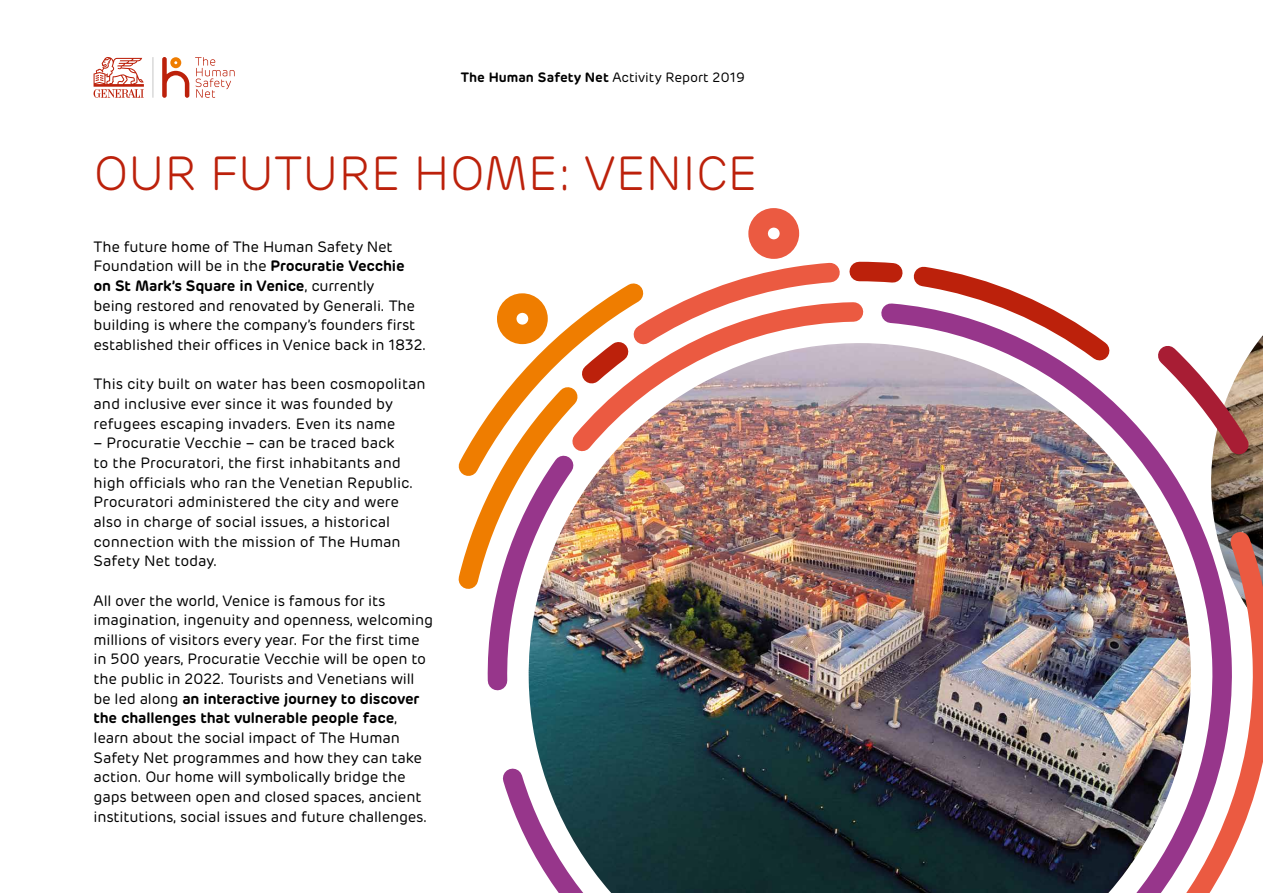
<style>
.page{position:relative;width:1263px;height:893px;background:#fff}
.page>*{position:absolute;margin:0;border:0;box-sizing:border-box;transform-origin:0 0}
.t1{font:300 48px "Rubrik";color:#bc210b}
.t2{font:15px/19.6px "Rubrik";letter-spacing:-.01em;color:#000}
.t3{font:13.5px "Rubrik";color:#000}
.s1{font-weight:600}
</style>
<div class="page">
<hr style="left:153px;top:57px;width:1px;height:41px;background:#c6c6c6">
<svg style="left:162px;top:57px;width:27px;height:41px"></svg>
<svg style="left:195px;top:57px;width:40px;height:41px"></svg>
<svg style="left:94px;top:57px;width:50px;height:41px"></svg>
<img style="left:556px;top:700px;width:707px;height:139px">
<div style="left:748px;top:208px;width:51px;height:51px;border:20px solid #eb5a41;border-radius:50%"></div>
<img style="left:870px;top:415px;width:368px;height:478px">
<svg style="left:502px;top:754px;width:617px;height:139px;background:#36444b"></svg>
<img style="left:458px;top:252px;width:669px;height:448px">
<img style="left:1140px;top:335px;width:123px;height:383px">
<p class="t3" style="left:461px;top:70px;width:286px"><span class="s1">The Human Safety Net</span> Activity Report 2019</p>
<h1 class="t1" style="left:94px;top:145px;width:665px">OUR FUTURE HOME: VENICE</h1>
<p class="t2" style="left:94px;top:237px;width:335px">The future home of The Human Safety Net Foundation will be in the <span class="s1">Procuratie Vecchie<br>on St Mark’s Square in Venice</span>, currently<br>being restored and renovated by Generali. The building is where the company’s founders first established their offices in Venice back in 1832.</p>
<p class="t2" style="left:94px;top:375px;width:334px">This city built on water has been cosmopolitan and inclusive ever since it was founded by refugees escaping invaders. Even its name</p>
<p class="t2" style="left:94px;top:433px;width:322px">– Procuratie Vecchie – can be traced back<br>to the Procuratori, the first inhabitants and high officials who ran the Venetian Republic.<br>Procuratori administered the city and were also in charge of social issues, a historical connection with the mission of The Human Safety Net today.</p>
<p class="t2" style="left:94px;top:591px;width:341px">All over the world, Venice is famous for its imagination, ingenuity and openness, welcoming millions of visitors every year. For the first time in 500 years, Procuratie Vecchie will be open to the public in 2022. Tourists and Venetians will be led along <span class="s1">an interactive journey to discover the challenges that vulnerable people face</span>, learn about the social impact of The Human Safety Net programmes and how they can take action. Our home will symbolically bridge the gaps between open and closed spaces, ancient institutions, social issues and future challenges.</p>
</div>
